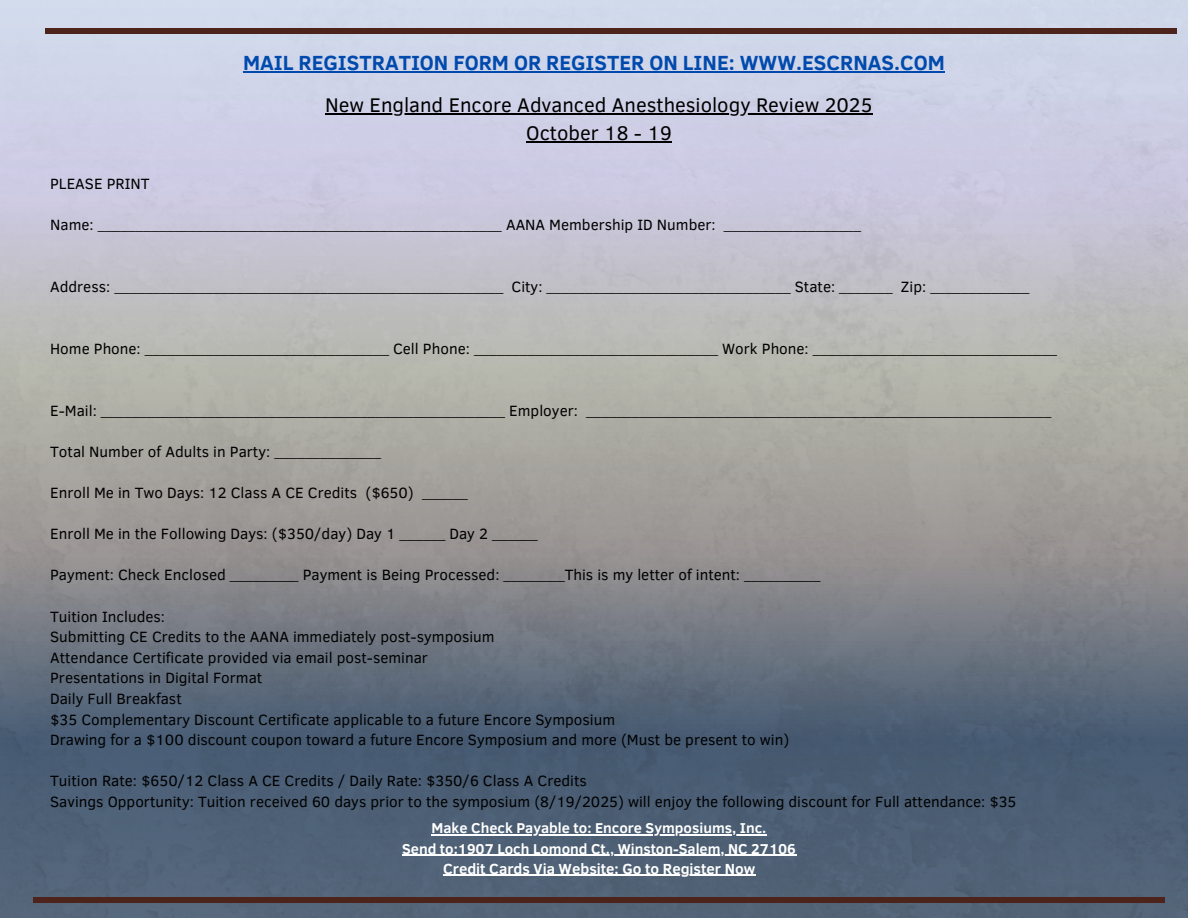
<style>
.page{position:relative;width:1188px;height:918px;background:#fff}
.page>*{position:absolute;margin:0;border:0;box-sizing:border-box;transform-origin:0 0}
.t1{font:700 21px "Clear Sans";color:#004aad}
.t2{font:20.25px/28.2px "Clear Sans";color:#000;text-align:center}
.t3{font:15.3px "Clear Sans";color:#000}
.t4{font:700 15px "Clear Sans";color:#fff}
.t5{font:700 14.7px "Clear Sans";color:#fff}
</style>
<div class="page">
<img style="left:0;top:0;width:1188px;height:918px">
<hr style="left:243px;top:71px;width:702px;height:1px;background:#004aad">
<hr style="left:325px;top:113px;width:548px;height:1px;background:#000">
<hr style="left:526px;top:141px;width:146px;height:2px;background:#000">
<hr style="left:432px;top:834px;width:335px;height:2px;background:#fff">
<hr style="left:402px;top:855px;width:394px;height:1px;background:#fff">
<hr style="left:443px;top:875px;width:312px;height:1px;background:#fff">
<div style="left:45px;top:28px;width:1131px;height:6px;background:#4c241b"></div>
<div style="left:33px;top:897px;width:1132px;height:6px;background:#4c241b"></div>
<p class="t1" style="left:243px;top:48px;width:703px">MAIL REGISTRATION FORM OR REGISTER ON LINE: WWW.ESCRNAS.COM</p>
<h1 class="t2" style="left:325px;top:90px;width:549px">New England Encore Advanced Anesthesiology Review 2025<br>October 18 - 19</h1>
<p class="t3" style="left:50px;top:173px;width:101px">PLEASE PRINT</p>
<p class="t3" style="left:50px;top:214px;width:813px">Name: _____________________________________________________ AANA Membership ID Number: __________________</p>
<p class="t3" style="left:50px;top:276px;width:981px">Address: ___________________________________________________ City: ________________________________ State: _______ Zip: _____________</p>
<p class="t3" style="left:50px;top:337px;width:1008px">Home Phone: ________________________________ Cell Phone: ________________________________ Work Phone: ________________________________</p>
<p class="t3" style="left:50px;top:399px;width:1003px">E-Mail: _____________________________________________________ Employer: _____________________________________________________________</p>
<p class="t3" style="left:50px;top:440px;width:332px">Total Number of Adults in Party: ______________</p>
<p class="t3" style="left:50px;top:482px;width:419px">Enroll Me in Two Days: 12 Class A CE Credits ($650) ______</p>
<p class="t3" style="left:50px;top:523px;width:489px">Enroll Me in the Following Days: ($350/day) Day 1 ______ Day 2 ______</p>
<p class="t3" style="left:50px;top:564px;width:772px">Payment: Check Enclosed _________ Payment is Being Processed: ________This is my letter of intent: __________</p>
<p class="t3" style="left:50px;top:605px;width:116px">Tuition Includes:</p>
<p class="t3" style="left:50px;top:626px;width:446px">Submitting CE Credits to the AANA immediately post-symposium</p>
<p class="t3" style="left:50px;top:646px;width:379px">Attendance Certificate provided via email post-seminar</p>
<p class="t3" style="left:50px;top:667px;width:214px">Presentations in Digital Format</p>
<p class="t3" style="left:50px;top:688px;width:133px">Daily Full Breakfast</p>
<p class="t3" style="left:50px;top:708px;width:566px">$35 Complementary Discount Certificate applicable to a future Encore Symposium</p>
<p class="t3" style="left:50px;top:729px;width:741px">Drawing for a $100 discount coupon toward a future Encore Symposium and more (Must be present to win)</p>
<h4 class="t3" style="left:50px;top:770px;width:538px">Tuition Rate: $650/12 Class A CE Credits / Daily Rate: $350/6 Class A Credits</h4>
<p class="t3" style="left:50px;top:791px;width:968px">Savings Opportunity: Tuition received 60 days prior to the symposium (8/19/2025) will enjoy the following discount for Full attendance: $35</p>
<h2 class="t5" style="left:432px;top:817px;width:336px">Make Check Payable to: Encore Symposiums, Inc.</h2>
<h3 class="t5" style="left:402px;top:838px;width:395px">Send to:1907 Loch Lomond Ct., Winston-Salem, NC 27106</h3>
<p class="t4" style="left:443px;top:858px;width:314px">Credit Cards Via Website: Go to Register Now</p>
</div>
